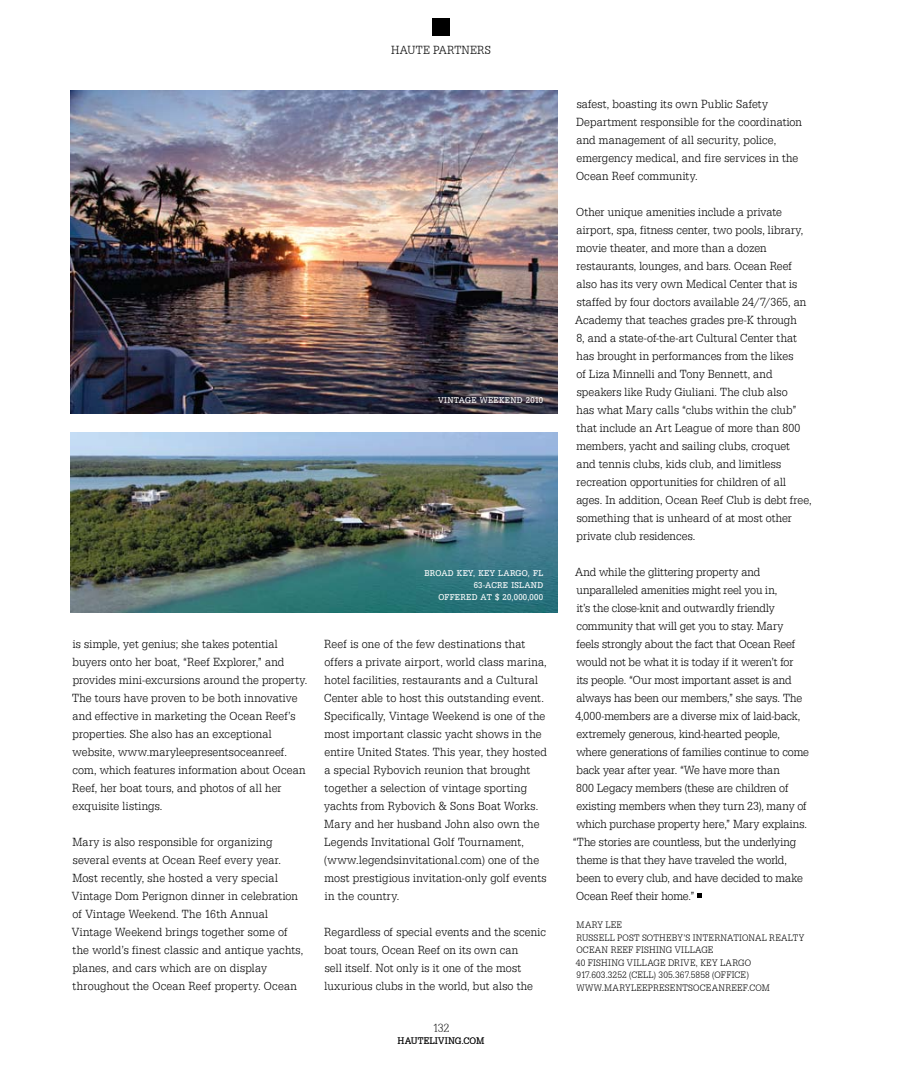
<style>
.page{position:relative;width:900px;height:1080px;background:#fff}
.page>*{position:absolute;margin:0;border:0;box-sizing:border-box;transform-origin:0 0}
.t1{font:12.25px/18px "URW Egyptienne T Ligh Extr Narr";letter-spacing:.005em;color:#000}
.t2{font:12.25px "URW Egyptienne T Extr Ligh Extr Narr";color:#000}
.t3{font:9.75px/12.5px "URW Egyptienne T Ligh Extr Narr";letter-spacing:.02em;color:#000}
.t4{font:9.75px "URW Egyptienne T Ligh Extr Narr";letter-spacing:.04em;color:#000}
.t5{font:8.75px "URW Egyptienne T Regu Extr Narr";letter-spacing:.035em;color:#fff}
</style>
<div class="page">
<div style="left:432px;top:18px;width:18px;height:18px;background:#000"></div>
<svg style="left:697px;top:893px;width:5px;height:5px"></svg>
<img style="left:70px;top:90px;width:488px;height:324px">
<img style="left:70px;top:432px;width:488px;height:180px">
<p class="t1" style="left:391px;top:41px;width:9px">HAUTE</p>
<p class="t1" style="left:433px;top:41px;width:9px">PARTNERS</p>
<p class="t5" style="left:438px;top:395px;width:107px">VINTAGE WEEKEND 2010</p>
<p class="t1" style="left:72px;top:635px;width:237px">is simple, yet genius; she takes potential buyers onto her boat, “Reef Explorer,” and provides mini-excursions around the property.<br>The tours have proven to be both innovative and effective in marketing the Ocean Reef’s properties. She also has an exceptional website, www.maryleepresentsoceanreef. com, which features information about Ocean Reef, her boat tours, and photos of all her exquisite listings.</p>
<p class="t1" style="left:72px;top:833px;width:233px">Mary is also responsible for organizing several events at Ocean Reef every year.<br>Most recently, she hosted a very special Vintage Dom Perignon dinner in celebration of Vintage Weekend. The 16th Annual Vintage Weekend brings together some of the world’s finest classic and antique yachts, planes, and cars which are on display throughout the Ocean Reef property. Ocean</p>
<p class="t5" style="left:425px;top:568px;width:120px">BROAD KEY, KEY LARGO, FL</p>
<p class="t5" style="left:474px;top:580px;width:71px">63-ACRE ISLAND</p>
<p class="t5" style="left:438px;top:592px;width:7px">OFF</p>
<p class="t5" style="left:455px;top:592px;width:90px">ERED AT $ 20,000,000</p>
<p class="t1" style="left:324px;top:635px;width:224px">Reef is one of the few destinations that offers a private airport, world class marina, hotel facilities, restaurants and a Cultural Center able to host this outstanding event.<br>Specifically, Vintage Weekend is one of the most important classic yacht shows in the entire United States. This year, they hosted a special Rybovich reunion that brought together a selection of vintage sporting yachts from Rybovich &amp; Sons Boat Works.<br>Mary and her husband John also own the Legends Invitational Golf Tournament, (www.legendsinvitational.com) one of the most prestigious invitation-only golf events in the country.</p>
<p class="t1" style="left:324px;top:923px;width:223px">Regardless of special events and the scenic boat tours, Ocean Reef on its own can<br>sell itself. Not only is it one of the most luxurious clubs in the world, but also the</p>
<p class="t2" style="left:433px;top:1020px;width:18px">132</p>
<p class="t4" style="left:398px;top:1035px;width:88px">hauteliving.com</p>
<p class="t1" style="left:576px;top:95px;width:227px">safest, boasting its own Public Safety Department responsible for the coordination and management of all security, police, emergency medical, and fire services in the Ocean Reef community.</p>
<p class="t1" style="left:575px;top:203px;width:238px">Other unique amenities include a private airport, spa, fitness center, two pools, library, movie theater, and more than a dozen restaurants, lounges, and bars. Ocean Reef also has its very own Medical Center that is staffed by four doctors available 24/7/365, an Academy that teaches grades pre-K through<br>8, and a state-of-the-art Cultural Center that has brought in performances from the likes<br>of Liza Minnelli and Tony Bennett, and speakers like Rudy Giuliani. The club also<br>has what Mary calls “clubs within the club” that include an Art League of more than 800 members, yacht and sailing clubs, croquet<br>and tennis clubs, kids club, and limitless recreation opportunities for children of all ages. In addition, Ocean Reef Club is debt free, something that is unheard of at most other private club residences.</p>
<p class="t1" style="left:575px;top:563px;width:187px">And while the glittering property and</p>
<p class="t1" style="left:576px;top:581px;width:202px">unparalleled amenities might reel you in,</p>
<p class="t1" style="left:577px;top:599px;width:200px">it’s the close-knit and outwardly friendly</p>
<p class="t1" style="left:577px;top:617px;width:208px">community that will get you to stay. Mary</p>
<p class="t1" style="left:577px;top:635px;width:220px">feels strongly about the fact that Ocean Reef</p>
<p class="t1" style="left:576px;top:653px;width:219px">would not be what it is today if it weren’t for</p>
<p class="t1" style="left:577px;top:671px;width:217px">its people. “Our most important asset is and</p>
<p class="t1" style="left:576px;top:689px;width:227px">always has been our members,” she says. The</p>
<p class="t1" style="left:575px;top:707px;width:226px">4,000-members are a diverse mix of laid-back,</p>
<p class="t1" style="left:577px;top:725px;width:205px">extremely generous, kind-hearted people,</p>
<p class="t1" style="left:576px;top:743px;width:234px">where generations of families continue to come</p>
<p class="t1" style="left:577px;top:761px;width:205px">back year after year. “We have more than</p>
<p class="t1" style="left:576px;top:779px;width:214px">800 Legacy members (these are children of</p>
<p class="t1" style="left:576px;top:797px;width:232px">existing members when they turn 23), many of</p>
<p class="t1" style="left:576px;top:815px;width:232px">which purchase property here,” Mary explains.</p>
<p class="t1" style="left:573px;top:833px;width:225px">“The stories are countless, but the underlying</p>
<p class="t1" style="left:577px;top:851px;width:212px">theme is that they have traveled the world,</p>
<p class="t1" style="left:577px;top:869px;width:228px">been to every club, and have decided to make</p>
<p class="t1" style="left:576px;top:887px;width:120px">Ocean Reef their home.”</p>
<p class="t3" style="left:576px;top:919px;width:230px">Mary Lee<br>Russell Post Sotheby’s International Realty<br>Ocean Reef Fishing Village<br>40 Fishing Village Drive, Key Largo<br>917.603.3252 (cell) 305.367.5858 (office)<br>www</p>
<p class="t3" style="left:602px;top:981px;width:169px">.maryleepresentsoceanreef.com</p>
</div>
